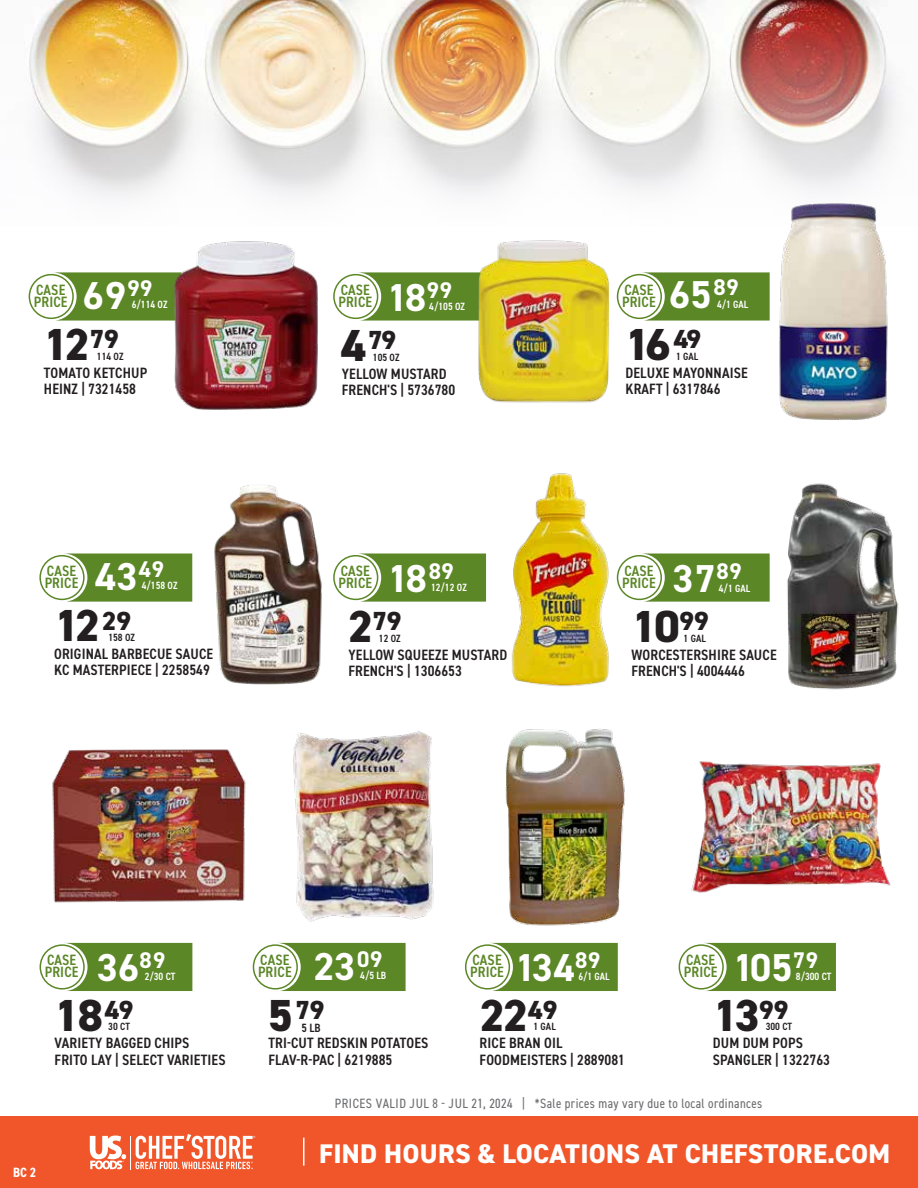
<style>
.page{position:relative;width:918px;height:1188px;background:#fff}
.page>*{position:absolute;margin:0;border:0;box-sizing:border-box;transform-origin:0 0}
.t1{font:800 45px "DIN2014";letter-spacing:-.07em;color:#231f20}
.t2{font:700 39px "DIN2014";letter-spacing:.01em;color:#fff}
.t3{font:800 27px "DIN2014";letter-spacing:.01em;color:#fff}
.t4{font:800 26.25px "DIN2014";color:#231f20}
.t5{font:600 condensed 15px/16.5px "DIN2014";letter-spacing:.01em;color:#231f20}
.t6{font:600 condensed 15px/12px "DIN2014";letter-spacing:.01em;color:#5c8727}
.t7{font:condensed 13.5px "DIN2014";letter-spacing:.03em;color:#6d6e71}
.t8{font:700 condensed 13.5px "DIN2014";color:#fff}
.t9{font:600 condensed 12px "DIN2014";color:#231f20}
.t10{font:600 condensed 10.5px "DIN2014";color:#fff}
.t11{font:600 condensed 10.5px "DIN2014";color:#231f20}
.s1{font-size:45px}
</style>
<div class="page">
<div style="left:0;top:1117px;width:918px;height:71px;background:#f1562a"></div>
<svg style="left:303px;top:1138px;width:1px;height:28px"></svg>
<hr style="left:130px;top:1136px;width:1px;height:33px;background:#fff">
<svg style="left:90px;top:1136px;width:36px;height:33px"></svg>
<svg style="left:136px;top:1134px;width:119px;height:35px"></svg>
<svg style="left:358px;top:272px;width:106px;height:49px;background:#658d33"></svg>
<div style="left:334px;top:275px;width:44px;height:43px;background:#fff;border-radius:50%"></div>
<div style="left:333px;top:274px;width:45px;height:45px;border:2px solid #5c8727;border-radius:50%"></div>
<div style="left:279px;top:943px;width:127px;height:48px;background:#5c8727"></div>
<div style="left:253px;top:945px;width:44px;height:44px;background:#fff;border-radius:50%"></div>
<div style="left:253px;top:944px;width:45px;height:46px;border:2px solid #5c8727;border-radius:50%"></div>
<div style="left:66px;top:943px;width:126px;height:48px;background:#5c8727"></div>
<div style="left:40px;top:945px;width:44px;height:44px;background:#fff;border-radius:50%"></div>
<div style="left:40px;top:944px;width:45px;height:46px;border:2px solid #5c8727;border-radius:50%"></div>
<img style="left:293px;top:731px;width:141px;height:191px">
<img style="left:52px;top:749px;width:194px;height:154px">
<img style="left:214px;top:485px;width:126px;height:200px">
<img style="left:691px;top:761px;width:200px;height:132px">
<img style="left:505px;top:729px;width:120px;height:197px">
<img style="left:512px;top:473px;width:109px;height:214px">
<svg style="left:53px;top:272px;width:107px;height:49px;background:#658d32"></svg>
<div style="left:29px;top:275px;width:44px;height:43px;background:#fff;border-radius:50%"></div>
<div style="left:29px;top:274px;width:45px;height:45px;border:2px solid #5c8727;border-radius:50%"></div>
<div style="left:705px;top:943px;width:131px;height:48px;background:#5c8727"></div>
<div style="left:679px;top:945px;width:44px;height:44px;background:#fff;border-radius:50%"></div>
<div style="left:679px;top:944px;width:45px;height:46px;border:2px solid #5c8727;border-radius:50%"></div>
<img style="left:787px;top:483px;width:112px;height:207px">
<img style="left:779px;top:225px;width:109px;height:195px">
<div style="left:491px;top:943px;width:127px;height:48px;background:#5c8727"></div>
<div style="left:466px;top:945px;width:43px;height:44px;background:#fff;border-radius:50%"></div>
<div style="left:465px;top:944px;width:45px;height:46px;border:2px solid #5c8727;border-radius:50%"></div>
<img style="left:464px;top:240px;width:157px;height:163px">
<img style="left:24px;top:0;width:873px;height:225px">
<img style="left:160px;top:241px;width:158px;height:169px">
<svg style="left:642px;top:272px;width:128px;height:49px;background:#648d32"></svg>
<div style="left:618px;top:275px;width:43px;height:43px;background:#fff;border-radius:50%"></div>
<div style="left:617px;top:274px;width:45px;height:45px;border:2px solid #5c8727;border-radius:50%"></div>
<div style="left:360px;top:554px;width:126px;height:48px;background:#5c8727"></div>
<div style="left:334px;top:556px;width:44px;height:43px;background:#fff;border-radius:50%"></div>
<div style="left:333px;top:555px;width:45px;height:45px;border:2px solid #5c8727;border-radius:50%"></div>
<div style="left:641px;top:554px;width:129px;height:48px;background:#5c8727"></div>
<div style="left:618px;top:556px;width:43px;height:43px;background:#fff;border-radius:50%"></div>
<div style="left:617px;top:555px;width:45px;height:45px;border:2px solid #5c8727;border-radius:50%"></div>
<div style="left:66px;top:554px;width:126px;height:48px;background:#5c8727"></div>
<div style="left:40px;top:556px;width:44px;height:43px;background:#fff;border-radius:50%"></div>
<div style="left:39px;top:555px;width:46px;height:45px;border:2px solid #5c8727;border-radius:50%"></div>
<p class="t6" style="left:34px;top:283px;width:35px">CASE<br>PRICE</p>
<h2 class="t2" style="left:83px;top:269px;width:71px">69<sup>99</sup></h2>
<p class="t10" style="left:132px;top:297px;width:37px">6/114 OZ</p>
<p class="t6" style="left:338px;top:283px;width:35px">CASE<br>PRICE</p>
<h2 class="t2" style="left:387px;top:272px;width:67px">18<sup>99</sup></h2>
<p class="t10" style="left:429px;top:299px;width:37px">4/105 OZ</p>
<p class="t6" style="left:622px;top:283px;width:35px">CASE<br>PRICE</p>
<h2 class="t2" style="left:669px;top:269px;width:71px">65<sup>89</sup></h2>
<p class="t10" style="left:717px;top:297px;width:33px">4/1 GAL</p>
<h1 class="t1" style="left:43px;top:315px;width:77px">12<sup>79</sup></h1>
<p class="t11" style="left:97px;top:349px;width:28px">114 OZ</p>
<h3 class="t4" style="left:341px;top:323px;width:56px"><span class="s1">4</span>79</h3>
<p class="t11" style="left:373px;top:350px;width:28px">105 OZ</p>
<h1 class="t1" style="left:625px;top:315px;width:78px">16 <sup>49</sup></h1>
<p class="t11" style="left:676px;top:349px;width:24px">1 GAL</p>
<p class="t5" style="left:44px;top:364px;width:105px">TOMATO KETCHUP<br>HEINZ | 7321458</p>
<p class="t5" style="left:342px;top:365px;width:115px">YELLOW MUSTARD<br>FRENCH'S | 5736780</p>
<p class="t5" style="left:626px;top:364px;width:124px">DELUXE MAYONNAISE<br>KRAFT | 6317846</p>
<p class="t6" style="left:45px;top:564px;width:35px">CASE<br>PRICE</p>
<h2 class="t2" style="left:95px;top:550px;width:70px">43<sup>49</sup></h2>
<p class="t10" style="left:142px;top:578px;width:37px">4/158 OZ</p>
<p class="t6" style="left:338px;top:564px;width:35px">CASE<br>PRICE</p>
<h2 class="t2" style="left:387px;top:553px;width:68px">18<sup>89</sup></h2>
<p class="t10" style="left:431px;top:581px;width:37px">12/12 OZ</p>
<p class="t6" style="left:622px;top:564px;width:35px">CASE<br>PRICE</p>
<h2 class="t2" style="left:673px;top:553px;width:71px">37<sup>89</sup></h2>
<p class="t10" style="left:719px;top:581px;width:33px">4/1 GAL</p>
<h1 class="t1" style="left:54px;top:596px;width:79px">12<sup>29</sup></h1>
<p class="t11" style="left:108px;top:630px;width:28px">158 OZ</p>
<h3 class="t4" style="left:348px;top:604px;width:55px"><span class="s1">2</span>79</h3>
<p class="t11" style="left:379px;top:631px;width:23px">12 OZ</p>
<h1 class="t1" style="left:631px;top:597px;width:79px">10<sup>99</sup></h1>
<p class="t11" style="left:684px;top:631px;width:24px">1 GAL</p>
<p class="t5" style="left:54px;top:645px;width:161px">ORIGINAL BARBECUE SAUCE<br>KC MASTERPIECE | 2258549</p>
<p class="t5" style="left:348px;top:646px;width:160px">YELLOW SQUEEZE MUSTARD<br>FRENCH'S | 1306653</p>
<p class="t5" style="left:632px;top:646px;width:147px">WORCESTERSHIRE SAUCE<br>FRENCH'S | 4004446</p>
<p class="t6" style="left:45px;top:954px;width:35px">CASE<br>PRICE</p>
<h2 class="t2" style="left:97px;top:942px;width:70px">36<sup>89</sup></h2>
<p class="t10" style="left:145px;top:970px;width:32px">2/30 CT</p>
<h1 class="t1" style="left:54px;top:985px;width:81px">18<sup>49</sup></h1>
<p class="t11" style="left:108px;top:1020px;width:23px">30 CT</p>
<p class="t5" style="left:55px;top:1034px;width:172px">VARIETY BAGGED CHIPS<br>FRITO LAY | SELECT VARIETIES</p>
<p class="t8" style="left:13px;top:1164px;width:25px">BC 2</p>
<p class="t6" style="left:258px;top:954px;width:35px">CASE<br>PRICE</p>
<h2 class="t2" style="left:314px;top:940px;width:70px">23<sup>09</sup></h2>
<p class="t10" style="left:360px;top:968px;width:28px">4/5 LB</p>
<p class="t6" style="left:470px;top:954px;width:35px">CASE<br>PRICE</p>
<h2 class="t2" style="left:515px;top:941px;width:87px">134<sup>89</sup></h2>
<p class="t10" style="left:578px;top:969px;width:33px">6/1 GAL</p>
<p class="t6" style="left:684px;top:954px;width:35px">CASE<br>PRICE</p>
<h2 class="t2" style="left:733px;top:941px;width:87px">105<sup>79</sup></h2>
<p class="t10" style="left:796px;top:969px;width:37px">8/300 CT</p>
<h3 class="t4" style="left:268px;top:992px;width:58px"><span class="s1">5</span>79</h3>
<p class="t9" style="left:301px;top:1019px;width:21px">5 LB</p>
<h1 class="t1" style="left:480px;top:985px;width:79px">22<sup>49</sup></h1>
<p class="t11" style="left:534px;top:1020px;width:24px">1 GAL</p>
<h1 class="t1" style="left:713px;top:985px;width:77px">13<sup>99</sup></h1>
<p class="t11" style="left:766px;top:1020px;width:28px">300 CT</p>
<p class="t5" style="left:269px;top:1034px;width:161px">TRI-CUT REDSKIN POTATOES<br>FLAV-R-PAC | 6219885</p>
<p class="t5" style="left:480px;top:1034px;width:147px">RICE BRAN OIL<br>FOODMEISTERS | 2889081</p>
<p class="t5" style="left:713px;top:1034px;width:119px">DUM DUM POPS<br>SPANGLER | 1322763</p>
<p class="t7" style="left:335px;top:1095px;width:429px">PRICES VALID JUL 8 - JUL 21, 2024 | *Sale prices may vary due to local ordinances</p>
<h3 class="t3" style="left:319px;top:1136px;width:572px">FIND HOURS &amp; LOCATIONS AT CHEFSTORE.COM</h3>
</div>
